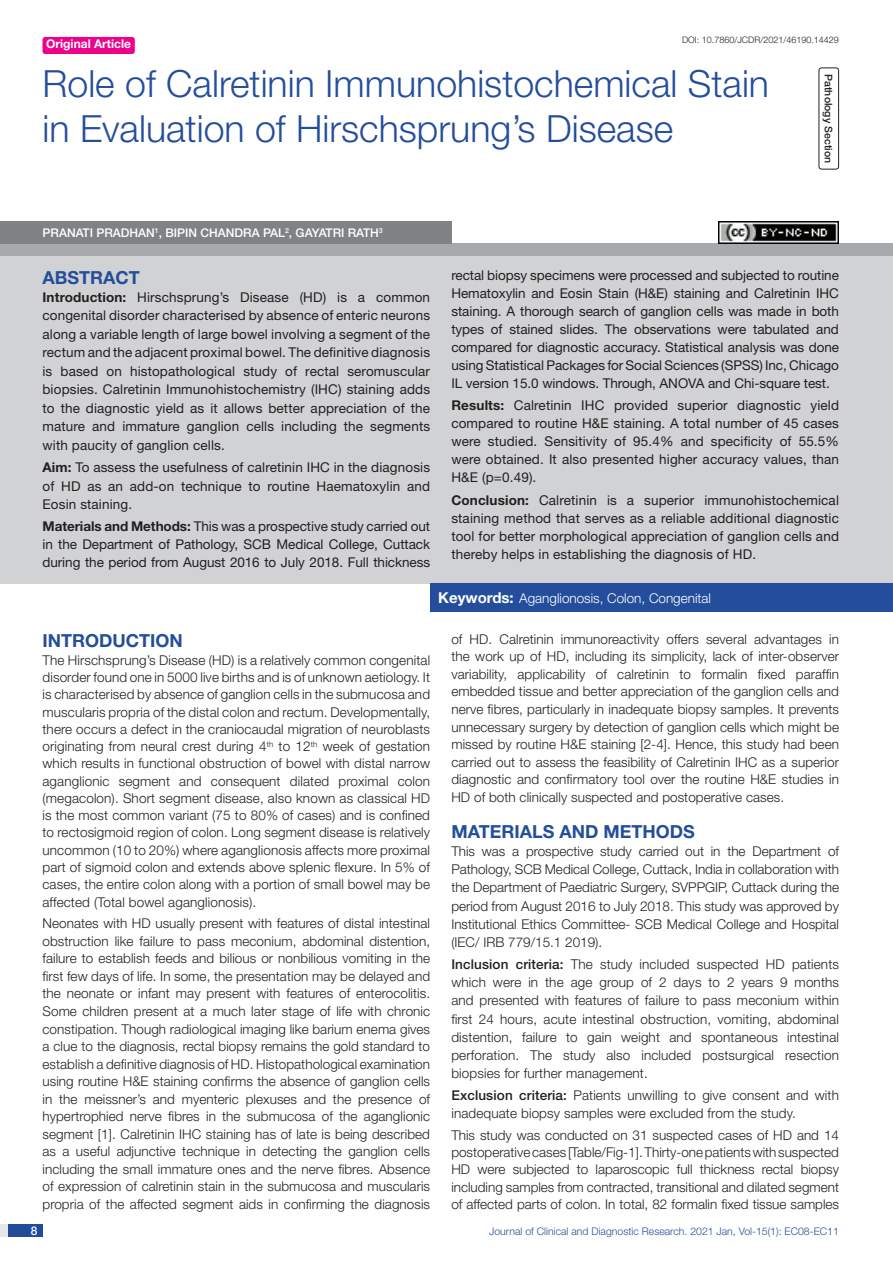
<style>
.page{position:relative;width:893px;height:1263px;background:#fff}
.page>*{position:absolute;margin:0;border:0;box-sizing:border-box;transform-origin:0 0}
.t1{font:300 37.5px/45px "Helvetica Neue";color:#244e9b}
.Heading{font:700 18px "Helvetica Neue";color:#244e9b}
.Abstract_head{font:700 18px "Helvetica Neue";color:#244e9b}
.Body_text{font:300 13.5px/17.5px "Helvetica Neue";letter-spacing:.005em;color:#231f20;text-align:justify}
.Abstract_Text{font:13.5px/18px "Helvetica Neue";letter-spacing:.01em;color:#231f20;text-align:justify}
.Key_words{font:300 13.5px "Helvetica Neue";color:#fff}
.Author{font:500 12px "Helvetica Neue";color:#fff}
.t2{font:700 12px "Helvetica Neue";color:#fff}
.t3{font:300 10.5px "Helvetica Neue";color:#244e9b}
.section{font:500 10.5px "Helvetica Neue";color:#231f20}
.DOI{font:300 9px "Helvetica Neue";color:#231f20}
.s1{font-weight:700}
.s2{font-weight:700;font-size:15px}
.s3{font-weight:500}
</style>
<div class="page">
<div style="left:0;top:1224px;width:43px;height:13px;background:#e6e7e9"></div>
<div style="left:8px;top:1224px;width:35px;height:13px;background:#214c99"></div>
<div style="left:43px;top:37px;width:92px;height:17px;background:#ed028c;border-radius:3px"></div>
<div style="left:818px;top:67px;width:21px;height:102px;border:1px solid #231f20;border-radius:3px"></div>
<div style="left:0;top:244px;width:893px;height:12px;background:#a8a9ad"></div>
<div style="left:0;top:221px;width:451px;height:23px;background:#808285"></div>
<div style="left:0;top:256px;width:893px;height:327px;background:#d1d2d4"></div>
<div style="left:430px;top:583px;width:463px;height:28px;background:#244e9b"></div>
<img style="left:719px;top:221px;width:120px;height:23px">
<p class="t2" style="left:46px;top:37px;width:87px">Original Article</p>
<p class="DOI" style="left:682px;top:35px;width:158px">DOI: 10.7860/JCDR/2021/46190.14429</p>
<p class="t1" style="left:43px;top:60px;width:728px">Role of Calretinin Immunohistochemical Stain in Evaluation of Hirschsprung’s Disease</p>
<p class="Author" style="left:43px;top:226px;width:342px">PRANATI PRADHAN<sup>1</sup>, BIPIN CHANDRA PAL<sup>2</sup>, GAYATRI RATH<sup>3</sup></p>
<p class="section" style="left:835px;top:74px;width:90px;rotate:90deg">Pathology Section</p>
<p class="Abstract_head" style="left:43px;top:266px;width:99px">ABSTRACT</p>
<p class="Abstract_Text" style="left:43px;top:288px;width:389px;line-height:18.5px"><span class="s1">Introduction:</span> Hirschsprung’s Disease (HD) is a common congenital disorder characterised by absence of enteric neurons along a variable length of large bowel involving a segment of the rectum and the adjacent proximal bowel. The definitive diagnosis is based on histopathological study of rectal seromuscular biopsies. Calretinin Immunohistochemistry (IHC) staining adds to the diagnostic yield as it allows better appreciation of the mature and immature ganglion cells including the segments with paucity of ganglion cells.</p>
<p class="Abstract_Text" style="left:43px;top:458px;width:389px;line-height:18.5px"><span class="s1">Aim:</span> To assess the usefulness of calretinin IHC in the diagnosis of HD as an add-on technique to routine Haematoxylin and Eosin staining.</p>
<p class="Abstract_Text" style="left:43px;top:517px;width:389px"><span class="s1">Materials and Methods:</span> This was a prospective study carried out in the Department of Pathology, SCB Medical College, Cuttack during the period from August 2016 to July 2018. Full thickness</p>
<p class="Abstract_Text" style="left:451px;top:266px;width:389px">rectal biopsy specimens were processed and subjected to routine Hematoxylin and Eosin Stain (H&amp;E) staining and Calretinin IHC staining. A thorough search of ganglion cells was made in both types of stained slides. The observations were tabulated and compared for diagnostic accuracy. Statistical analysis was done using Statistical Packages for Social Sciences (SPSS) Inc, Chicago IL version 15.0 windows. Through, ANOVA and Chi-square test.</p>
<p class="Abstract_Text" style="left:451px;top:396px;width:389px"><span class="s1">Results:</span> Calretinin IHC provided superior diagnostic yield compared to routine H&amp;E staining. A total number of 45 cases were studied. Sensitivity of 95.4% and specificity of 55.5% were obtained. It also presented higher accuracy values, than H&amp;E (p=0.49).</p>
<p class="Abstract_Text" style="left:451px;top:491px;width:389px"><span class="s1">Conclusion:</span> Calretinin is a superior immunohistochemical staining method that serves as a reliable additional diagnostic tool for better morphological appreciation of ganglion cells and thereby helps in establishing the diagnosis of HD.</p>
<p class="Key_words" style="left:438px;top:590px;width:274px"><span class="s2">Keywords:</span> Aganglionosis, Colon, Congenital</p>
<p class="Heading" style="left:43px;top:630px;width:142px">INTRODUCTION</p>
<p class="Body_text" style="left:43px;top:651px;width:389px">The Hirschsprung’s Disease (HD) is a relatively common congenital disorder found one in 5000 live births and is of unknown aetiology. It is characterised by absence of ganglion cells in the submucosa and muscularis propria of the distal colon and rectum. Developmentally, there occurs a defect in the craniocaudal migration of neuroblasts originating from neural crest during 4<sup>th</sup> to 12<sup>th</sup> week of gestation which results in functional obstruction of bowel with distal narrow aganglionic segment and consequent dilated proximal colon (megacolon). Short segment disease, also known as classical HD is the most common variant (75 to 80% of cases) and is confined to rectosigmoid region of colon. Long segment disease is relatively uncommon (10 to 20%) where aganglionosis affects more proximal part of sigmoid colon and extends above splenic flexure. In 5% of cases, the entire colon along with a portion of small bowel may be affected (Total bowel aganglionosis).</p>
<p class="Body_text" style="left:43px;top:914px;width:389px">Neonates with HD usually present with features of distal intestinal obstruction like failure to pass meconium, abdominal distention, failure to establish feeds and bilious or nonbilious vomiting in the first few days of life. In some, the presentation may be delayed and the neonate or infant may present with features of enterocolitis.<br>Some children present at a much later stage of life with chronic constipation. Though radiological imaging like barium enema gives a clue to the diagnosis, rectal biopsy remains the gold standard to establish a definitive diagnosis of HD. Histopathological examination using routine H&amp;E staining confirms the absence of ganglion cells in the meissner’s and myenteric plexuses and the presence of hypertrophied nerve fibres in the submucosa of the aganglionic segment [1]. Calretinin IHC staining has of late is being described as a useful adjunctive technique in detecting the ganglion cells including the small immature ones and the nerve fibres. Absence of expression of calretinin stain in the submucosa and muscularis propria of the affected segment aids in confirming the diagnosis</p>
<p class="Body_text" style="left:451px;top:630px;width:389px">of HD. Calretinin immunoreactivity offers several advantages in the work up of HD, including its simplicity, lack of inter-observer variability, applicability of calretinin to formalin fixed paraffin embedded tissue and better appreciation of the ganglion cells and nerve fibres, particularly in inadequate biopsy samples. It prevents unnecessary surgery by detection of ganglion cells which might be missed by routine H&amp;E staining [2-4]. Hence, this study had been carried out to assess the feasibility of Calretinin IHC as a superior diagnostic and confirmatory tool over the routine H&amp;E studies in HD of both clinically suspected and postoperative cases.</p>
<p class="Heading" style="left:451px;top:820px;width:245px">MATERIALS AND METHODS</p>
<p class="Body_text" style="left:451px;top:842px;width:389px;line-height:18.1px">This was a prospective study carried out in the Department of Pathology, SCB Medical College, Cuttack, India in collaboration with the Department of Paediatric Surgery, SVPPGIP, Cuttack during the period from August 2016 to July 2018. This study was approved by Institutional Ethics Committee- SCB Medical College and Hospital (IEC/ IRB 779/15.1 2019).</p>
<p class="Body_text" style="left:451px;top:955px;width:389px;line-height:18.1px"><span class="s3">Inclusion criteria:</span> The study included suspected HD patients which were in the age group of 2 days to 2 years 9 months and presented with features of failure to pass meconium within first 24 hours, acute intestinal obstruction, vomiting, abdominal distention, failure to gain weight and spontaneous intestinal perforation. The study also included postsurgical resection biopsies for further management.</p>
<p class="Body_text" style="left:451px;top:1086px;width:389px;line-height:18.1px"><span class="s3">Exclusion criteria:</span> Patients unwilling to give consent and with inadequate biopsy samples were excluded from the study.</p>
<p class="Body_text" style="left:451px;top:1126px;width:389px">This study was conducted on 31 suspected cases of HD and 14 postoperative cases [Table/Fig-1]. Thirty-one patients with suspected HD were subjected to laparoscopic full thickness rectal biopsy including samples from contracted, transitional and dilated segment of affected parts of colon. In total, 82 formalin fixed tissue samples</p>
<p class="Author" style="left:31px;top:1223px;width:8px">8</p>
<p class="t3" style="left:489px;top:1225px;width:351px">Journal of Clinical and Diagnostic Research. 2021 Jan, Vol-15(1): EC08-EC11</p>
</div>
